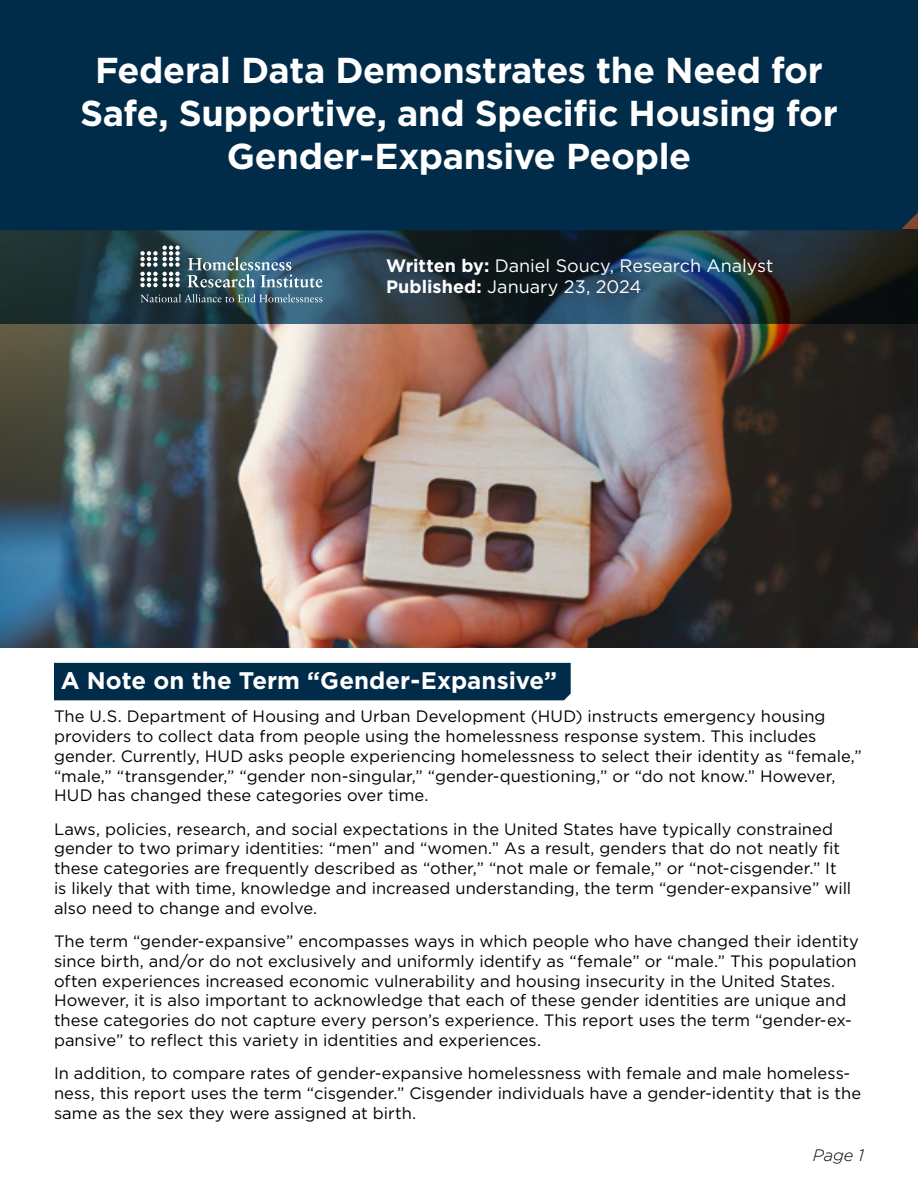
<style>
.page{position:relative;width:918px;height:1188px;background:#fff}
.page>*{position:absolute;margin:0;border:0;box-sizing:border-box;transform-origin:0 0}
.t1{font:700 36px/43.2px "Gotham";letter-spacing:-.01em;color:#fff;text-align:center}
.t2{font:700 24px "Gotham";color:#fff}
.t3{font:18px/21.6px "Gotham";color:#fff}
.t4{font:16.5px/19.8px "Gotham";color:#000}
.t5{font:italic 300 16.5px "Gotham";color:#000}
.s1{font-weight:700}
</style>
<div class="page">
<img style="left:0;top:324px;width:918px;height:324px">
<svg style="left:0;top:230px;width:918px;height:94px;background:#203540"></svg>
<div style="left:0;top:0;width:918px;height:230px;background:#002b49"></div>
<svg style="left:140px;top:246px;width:40px;height:41px"></svg>
<svg style="left:187px;top:257px;width:135px;height:31px;background:#5f8091"></svg>
<svg style="left:140px;top:294px;width:182px;height:8px"></svg>
<div style="left:54px;top:663px;width:517px;height:37px;background:#002b49"></div>
<h1 class="t1" style="left:80px;top:48px;width:759px">Federal Data Demonstrates the Need for<br>Safe, Supportive, and Specific Housing for<br>Gender-Expansive People</h1>
<p class="t3" style="left:386px;top:254px;width:389px"><span class="s1">Written by:</span> Daniel Soucy, Research Analyst<br><span class="s1">Published:</span> January 23, 2024</p>
<h2 class="t2" style="left:61px;top:664px;width:498px">A Note on the Term “Gender-Expansive”</h2>
<p class="t4" style="left:54px;top:706px;width:809px">The U.S. Department of Housing and Urban Development (HUD) instructs emergency housing providers to collect data from people using the homelessness response system. This includes gender. Currently, HUD asks people experiencing homelessness to select their identity as “female,” “male,” “transgender,” “gender non-singular,” “gender-questioning,” or “do not know.” However, HUD has changed these categories over time.</p>
<p class="t4" style="left:54px;top:819px;width:799px">Laws, policies, research, and social expectations in the United States have typically constrained gender to two primary identities: “men” and “women.” As a result, genders that do not neatly fit these categories are frequently described as “other,” “not male or female,” or “not-cisgender.” It is likely that with time, knowledge and increased understanding, the term “gender-expansive” will also need to change and evolve.</p>
<p class="t4" style="left:54px;top:931px;width:806px">The term “gender-expansive” encompasses ways in which people who have changed their identity since birth, and/or do not exclusively and uniformly identify as “female” or “male.” This population often experiences increased economic vulnerability and housing insecurity in the United States.<br>However, it is also important to acknowledge that each of these gender identities are unique and these categories do not capture every person’s experience. This report uses the term “gender-ex&shy;pansive” to reflect this variety in identities and experiences.</p>
<p class="t4" style="left:54px;top:1063px;width:809px">In addition, to compare rates of gender-expansive homelessness with female and male homeless&shy;ness, this report uses the term “cisgender.” Cisgender individuals have a gender-identity that is the same as the sex they were assigned at birth.</p>
<p class="t5" style="left:813px;top:1144px;width:53px">Page 1</p>
</div>
